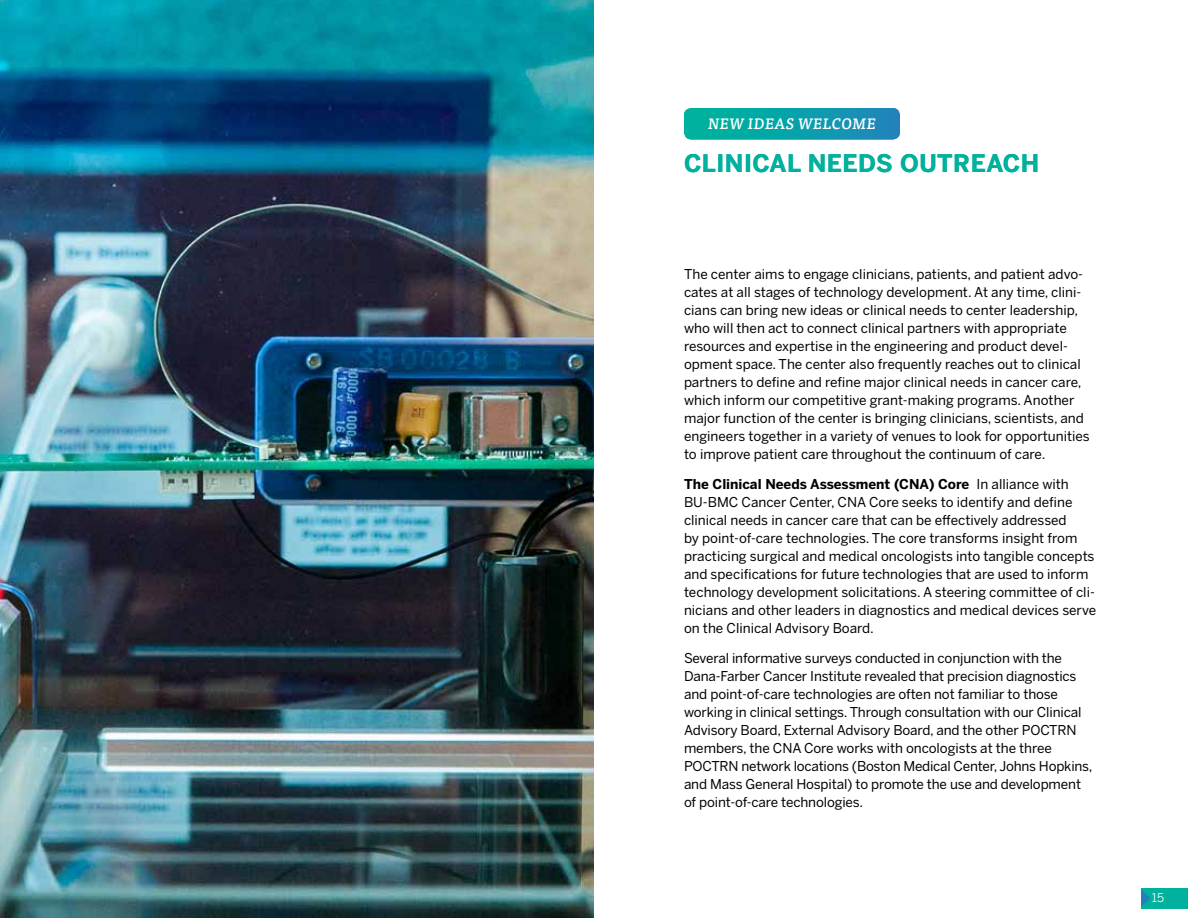
<style>
.page{position:relative;width:1188px;height:918px;background:#fff}
.page>*{position:absolute;margin:0;border:0;box-sizing:border-box;transform-origin:0 0}
.t1{font:700 24px "Benton Sans";letter-spacing:.02em;color:#00b19d}
.t2{font:italic 500 15px "Tisa OT";letter-spacing:.03em;color:#fff}
.t3{font:13.5px/18px "Benton Sans";color:#000}
.t4{font:12px "Benton Sans";color:#fff}
.s1{font-weight:700}
</style>
<div class="page">
<div style="left:1141px;top:888px;width:47px;height:20px;background:#00b19d"></div>
<svg style="left:1141px;top:890px;width:9px;height:17px"></svg>
<img style="left:0;top:0;width:594px;height:918px">
<svg style="left:684px;top:108px;width:216px;height:32px;background:#0ea0ab"></svg>
<p class="t2" style="left:708px;top:115px;width:169px">NEW IDEAS WELCOME</p>
<h1 class="t1" style="left:684px;top:149px;width:357px">CLINICAL NEEDS OUTREACH</h1>
<p class="t3" style="left:684px;top:265px;width:407px">The center aims to engage clinicians, patients, and patient advo&shy;cates at all stages of technology development. At any time, clini&shy;cians can bring new ideas or clinical needs to center leadership, who will then act to connect clinical partners with appropriate resources and expertise in the engineering and product devel&shy;opment space. The center also frequently reaches out to clinical partners to define and refine major clinical needs in cancer care, which inform our competitive grant-making programs. Another major function of the center is bringing clinicians, scientists, and engineers together in a variety of venues to look for opportunities to improve patient care throughout the continuum of care.</p>
<p class="t3" style="left:684px;top:475px;width:414px"><span class="s1">The Clinical Needs Assessment (CNA) Core</span> In alliance with BU-BMC Cancer Center, CNA Core seeks to identify and define clinical needs in cancer care that can be effectively addressed<br>by point-of-care technologies. The core transforms insight from practicing surgical and medical oncologists into tangible concepts and specifications for future technologies that are used to inform technology development solicitations. A steering committee of cli&shy;nicians and other leaders in diagnostics and medical devices serve on the Clinical Advisory Board.</p>
<p class="t3" style="left:684px;top:649px;width:410px">Several informative surveys conducted in conjunction with the Dana-Farber Cancer Institute revealed that precision diagnostics and point-of-care technologies are often not familiar to those working in clinical settings. Through consultation with our Clinical Advisory Board, External Advisory Board, and the other POCTRN members, the CNA Core works with oncologists at the three POCTRN network locations (Boston Medical Center, Johns Hopkins, and Mass General Hospital) to promote the use and development of point-of-care technologies.</p>
<p class="t4" style="left:1152px;top:891px;width:14px">15</p>
</div>
